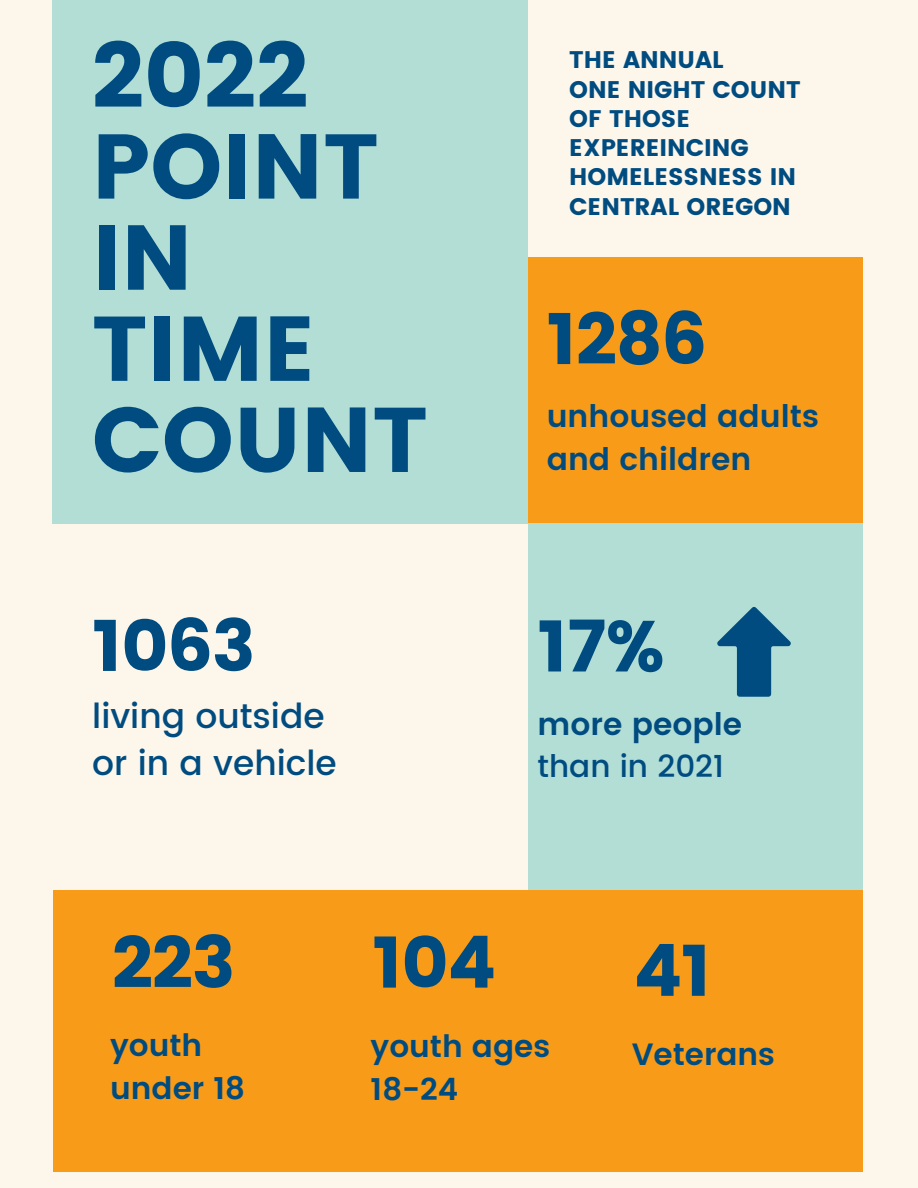
<style>
.page{position:relative;width:918px;height:1188px;background:#fdf7eb}
.page>*{position:absolute;margin:0;border:0;box-sizing:border-box;transform-origin:0 0}
.t1{font:91.65px/91.2px "Poppins";color:#004c80}
.t2{font:72px "Poppins";letter-spacing:-.015em;color:#004c80}
.t3{font:500 34.5px "Poppins";color:#004c80}
.t4{font:600 31.05px/42.8px "Poppins";color:#004c80}
.t5{font:500 31.05px "Poppins";color:#004c80}
.t6{font:600 30.75px/42.8px "Poppins";color:#004c80}
.t7{font:24px/29.2px "Poppins";color:#004c80}
</style>
<div class="page">
<div style="left:53px;top:0;width:475px;height:524px;background:#b2ded6"></div>
<div style="left:53px;top:890px;width:810px;height:282px;background:#f89b19"></div>
<div style="left:528px;top:257px;width:335px;height:267px;background:#f89b19"></div>
<div style="left:528px;top:523px;width:335px;height:367px;background:#b2ded6"></div>
<svg style="left:717px;top:607px;width:74px;height:90px"></svg>
<p class="t1" style="left:92px;top:30px;width:218px">2022</p>
<p class="t1" style="left:92px;top:121px;width:289px">POINT<br>IN</p>
<p class="t1" style="left:92px;top:304px;width:338px">TIME<br>COUNT</p>
<p class="t2" style="left:92px;top:604px;width:165px">1063</p>
<p class="t3" style="left:92px;top:696px;width:234px">living outside</p>
<p class="t3" style="left:92px;top:743px;width:246px">or in a vehicle</p>
<p class="t7" style="left:569px;top:46px;width:156px">THE ANNUAL</p>
<p class="t7" style="left:569px;top:75px;width:233px">ONE NIGHT COUNT<br>OF THOSE<br>EXPEREINCING<br>HOMELESSNESS IN<br>CENTRAL OREGON</p>
<p class="t2" style="left:547px;top:297px;width:162px">1286</p>
<p class="t4" style="left:547px;top:395px;width:274px">unhoused adults and children</p>
<p class="t2" style="left:538px;top:605px;width:128px">17%</p>
<p class="t4" style="left:538px;top:703px;width:206px">more people</p>
<p class="t5" style="left:538px;top:749px;width:188px">than in 2021</p>
<p class="t2" style="left:112px;top:921px;width:125px">223</p>
<p class="t2" style="left:372px;top:921px;width:125px">104</p>
<p class="t2" style="left:634px;top:929px;width:79px">41</p>
<p class="t6" style="left:110px;top:1024px;width:94px">youth</p>
<p class="t6" style="left:110px;top:1067px;width:137px">under 18</p>
<p class="t6" style="left:371px;top:1025px;width:181px">youth ages<br>18-24</p>
<p class="t6" style="left:632px;top:1033px;width:145px">Veterans</p>
</div>
